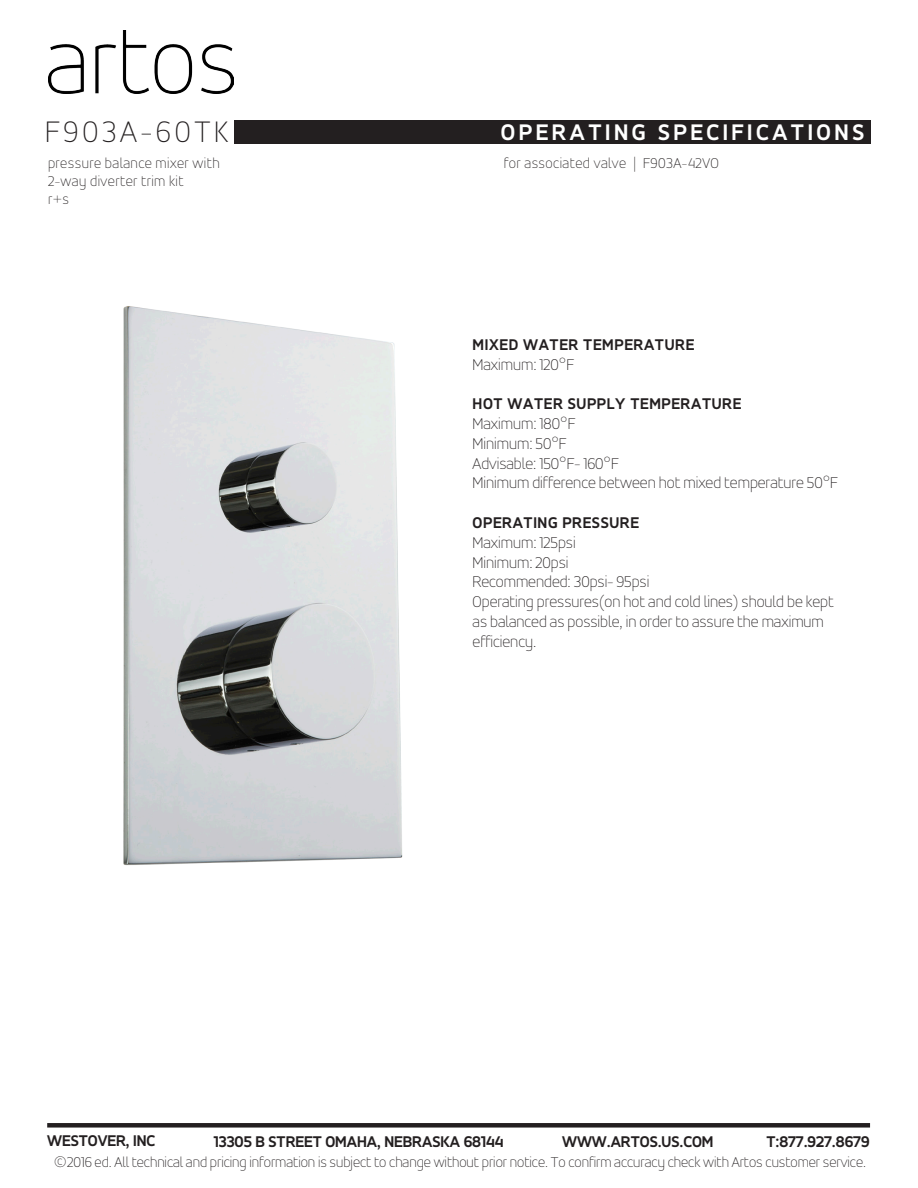
<style>
.page{position:relative;width:918px;height:1188px;background:#fff}
.page>*{position:absolute;margin:0;border:0;box-sizing:border-box;transform-origin:0 0}
.t1{font:100 31.5px "Accord Alternate";letter-spacing:.12em;color:#231f20}
.t2{font:700 24px "Accord Alternate";letter-spacing:.15em;color:#fff}
.t3{font:100 16.5px/19.8px "Accord Alternate";color:#231f20}
.t4{font:700 16.5px "Accord Alternate";color:#231f20}
.t5{font:700 16.5px "Accord Alternate";letter-spacing:.04em;color:#231f20}
.t6{font:100 15px "Accord Alternate";color:#231f20}
.t7{font:100 15px/18px "Accord Alternate";letter-spacing:.03em;color:#231f20}
</style>
<div class="page">
<div style="left:47px;top:1123px;width:823px;height:5px;background:#231f20"></div>
<img style="left:49px;top:30px;width:185px;height:63px">
<div style="left:234px;top:120px;width:636px;height:24px;background:#231f20"></div>
<img style="left:123px;top:306px;width:280px;height:560px">
<p class="t1" style="left:45px;top:114px;width:185px">F903A-60TK</p>
<p class="t2" style="left:501px;top:118px;width:365px">OPERATING SPECIFICATIONS</p>
<p class="t7" style="left:48px;top:154px;width:173px">pressure balance mixer with<br>2-way diverter trim kit</p>
<p class="t6" style="left:48px;top:190px;width:22px">r+s</p>
<p class="t7" style="left:504px;top:154px;width:216px">for associated valve | F903A-42VO</p>
<p class="t5" style="left:473px;top:335px;width:223px">MIXED WATER TEMPERATURE</p>
<p class="t3" style="left:473px;top:354px;width:103px">Maximum: 120°F</p>
<p class="t5" style="left:473px;top:394px;width:270px">HOT WATER SUPPLY TEMPERATURE</p>
<p class="t3" style="left:473px;top:414px;width:104px">Maximum: 180°F</p>
<p class="t3" style="left:473px;top:434px;width:96px">Minimum: 50°F</p>
<p class="t3" style="left:473px;top:453px;width:148px">Advisable: 150°F- 160°F</p>
<p class="t3" style="left:473px;top:473px;width:367px">Minimum difference between hot mixed temperature 50°F</p>
<p class="t5" style="left:473px;top:513px;width:168px">OPERATING PRESSURE</p>
<p class="t3" style="left:473px;top:533px;width:105px">Maximum: 125psi</p>
<p class="t3" style="left:473px;top:552px;width:98px">Minimum: 20psi</p>
<p class="t3" style="left:473px;top:572px;width:178px">Recommended: 30psi- 95psi</p>
<p class="t3" style="left:473px;top:592px;width:363px">Operating pressures(on hot and cold lines) should be kept as balanced as possible, in order to assure the maximum efficiency.</p>
<p class="t4" style="left:47px;top:1131px;width:110px">WESTOVER, INC</p>
<p class="t4" style="left:214px;top:1132px;width:291px">13305 B STREET OMAHA, NEBRASKA 68144</p>
<p class="t4" style="left:562px;top:1132px;width:153px">WWW.ARTOS.US.COM</p>
<p class="t4" style="left:766px;top:1132px;width:105px">T:877.927.8679</p>
<p class="t6" style="left:53px;top:1153px;width:814px">©2016 ed. All technical and pricing information is subject to change without prior notice. To confirm accuracy check with Artos customer service.</p>
</div>
